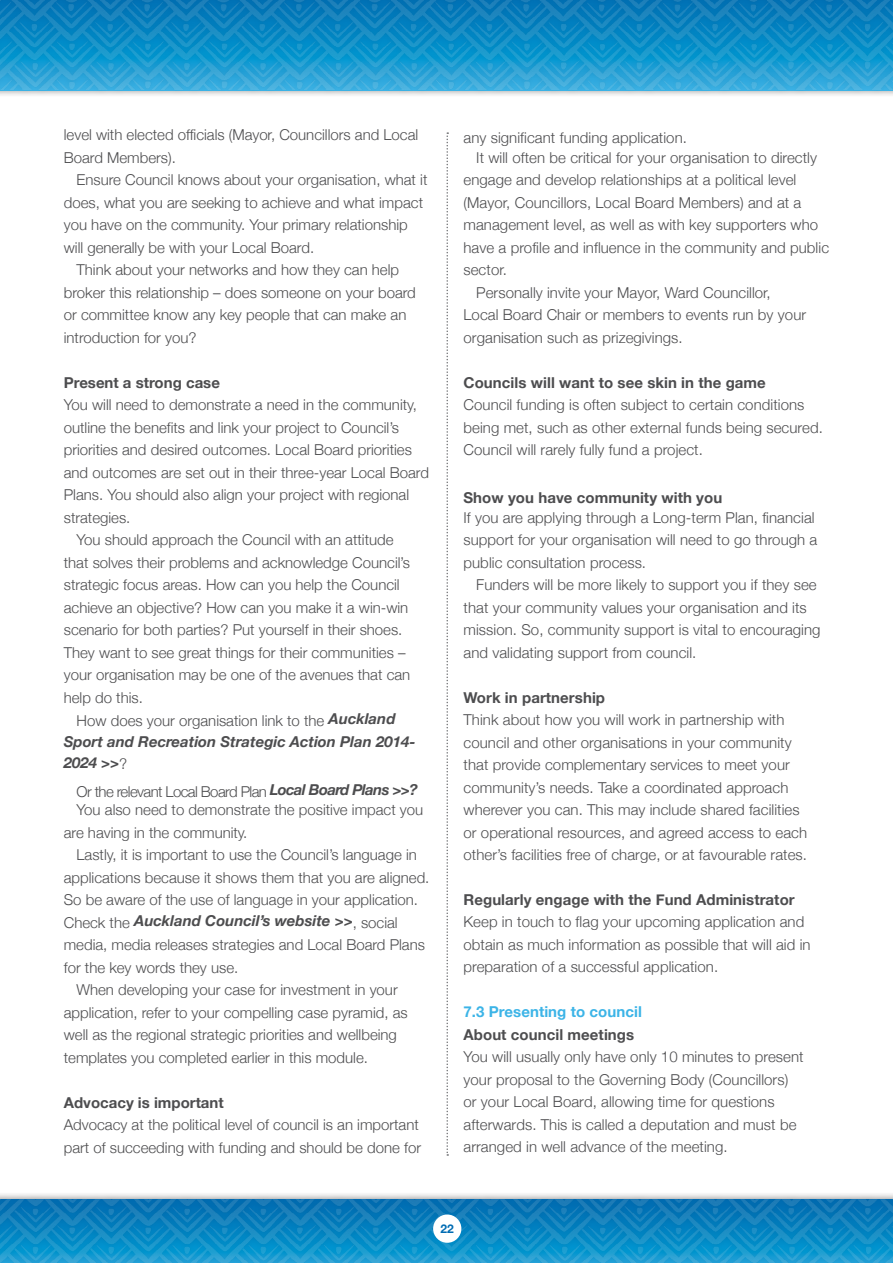
<style>
.page{position:relative;width:893px;height:1263px;background:#fff}
.page>*{position:absolute;margin:0;border:0;box-sizing:border-box;transform-origin:0 0}
.t1{font:300 15px/22.5px "Helvetica Neue";color:#4d4d4f}
.t2{font:700 15px "Helvetica Neue";letter-spacing:.005em;color:#4d4d4f}
.t3{font:italic 700 15px/20.9px "Helvetica Neue";color:#4d4d4f}
.t4{font:700 15px "Helvetica Neue";letter-spacing:.005em;color:#3cb4e7}
.t5{font:700 12px "Helvetica Neue";color:#006cb3}
.s1{font-weight:700;font-style:italic}
.s2{font-weight:300;font-style:normal}
</style>
<div class="page">
<div style="left:0;top:1191px;width:893px;height:72px;background:#000;opacity:.5"></div>
<img style="left:0;top:1199px;width:893px;height:64px">
<div style="left:0;top:0;width:893px;height:98px;background:#000;opacity:.5"></div>
<img style="left:0;top:0;width:893px;height:90px">
<svg style="left:446px;top:132px;width:2px;height:1024px"></svg>
<div style="left:433px;top:1214px;width:28px;height:29px;background:#fff;border-radius:50%"></div>
<p class="t1" style="left:64px;top:123px;width:356px">level with elected officials (Mayor, Councillors and Local<br>Board Members).</p>
<p class="t1" style="left:77px;top:168px;width:352px">Ensure Council knows about your organisation, what it</p>
<p class="t1" style="left:64px;top:190px;width:361px">does, what you are seeking to achieve and what impact</p>
<p class="t1" style="left:64px;top:213px;width:345px">you have on the community. Your primary relationship</p>
<p class="t1" style="left:64px;top:235px;width:252px">will generally be with your Local Board.</p>
<p class="t1" style="left:77px;top:258px;width:324px">Think about your networks and how they can help</p>
<p class="t1" style="left:64px;top:280px;width:354px">broker this relationship – does someone on your board</p>
<p class="t1" style="left:64px;top:303px;width:344px">or committee know any key people that can make an</p>
<p class="t1" style="left:64px;top:325px;width:134px">introduction for you?</p>
<p class="t2" style="left:64px;top:370px;width:158px">Present a strong case</p>
<p class="t1" style="left:64px;top:392px;width:355px">You will need to demonstrate a need in the community,</p>
<p class="t1" style="left:64px;top:415px;width:337px">outline the benefits and link your project to Council’s</p>
<p class="t1" style="left:64px;top:437px;width:350px">priorities and desired outcomes. Local Board priorities</p>
<p class="t1" style="left:64px;top:460px;width:367px">and outcomes are set out in their three-year Local Board</p>
<p class="t1" style="left:64px;top:482px;width:347px">Plans. You should also align your project with regional</p>
<p class="t1" style="left:64px;top:505px;width:68px">strategies.</p>
<p class="t1" style="left:77px;top:527px;width:319px">You should approach the Council with an attitude</p>
<p class="t1" style="left:64px;top:550px;width:348px">that solves their problems and acknowledge Council’s</p>
<p class="t1" style="left:64px;top:572px;width:337px">strategic focus areas. How can you help the Council</p>
<p class="t1" style="left:64px;top:595px;width:346px">achieve an objective? How can you make it a win-win</p>
<p class="t1" style="left:64px;top:617px;width:340px">scenario for both parties? Put yourself in their shoes.</p>
<p class="t1" style="left:64px;top:640px;width:343px">They want to see great things for their communities –</p>
<p class="t1" style="left:64px;top:662px;width:348px">your organisation may be one of the avenues that can</p>
<p class="t1" style="left:64px;top:685px;width:81px">help do this.</p>
<p class="t1" style="left:77px;top:708px;width:320px">How does your organisation link to the <span class="s1">Auckland</span></p>
<p class="t3" style="left:64px;top:731px;width:353px">Sport and Recreation Strategic Action Plan 2014-<br>2024 &gt;&gt;<span class="s2">?</span></p>
<p class="t1" style="left:77px;top:781px;width:348px;line-height:18.3px">Or the relevant Local Board Plan <span class="s1">Local Board Plans &gt;&gt;?<br></span>You also need to demonstrate the positive impact you</p>
<p class="t1" style="left:64px;top:820px;width:185px">are having in the community.</p>
<p class="t1" style="left:77px;top:842px;width:342px">Lastly, it is important to use the Council’s language in</p>
<p class="t1" style="left:64px;top:865px;width:367px">applications because it shows them that you are aligned.</p>
<p class="t1" style="left:64px;top:887px;width:356px">So be aware of the use of language in your application.</p>
<p class="t1" style="left:64px;top:908px;width:363px;line-height:24px">Check the <span class="s1">Auckland Council’s website &gt;&gt;</span>, social media, media releases strategies and Local Board Plans</p>
<p class="t1" style="left:64px;top:955px;width:176px">for the key words they use.</p>
<p class="t1" style="left:77px;top:977px;width:323px">When developing your case for investment in your</p>
<p class="t1" style="left:64px;top:1000px;width:345px">application, refer to your compelling case pyramid, as</p>
<p class="t1" style="left:64px;top:1022px;width:335px">well as the regional strategic priorities and wellbeing</p>
<p class="t1" style="left:64px;top:1045px;width:306px">templates you completed earlier in this module.</p>
<p class="t2" style="left:64px;top:1090px;width:161px">Advocacy is important</p>
<p class="t1" style="left:64px;top:1112px;width:359px">Advocacy at the political level of council is an important part of succeeding with funding and should be done for</p>
<p class="t1" style="left:476px;top:127px;width:342px;line-height:19.8px;text-indent:-13px">any significant funding application.<br>It will often be critical for your organisation to directly</p>
<p class="t1" style="left:463px;top:168px;width:334px">engage and develop relationships at a political level</p>
<p class="t1" style="left:463px;top:190px;width:339px">(Mayor, Councillors, Local Board Members) and at a</p>
<p class="t1" style="left:463px;top:213px;width:356px">management level, as well as with key supporters who</p>
<p class="t1" style="left:463px;top:235px;width:367px">have a profile and influence in the community and public</p>
<p class="t1" style="left:463px;top:258px;width:45px">sector.</p>
<p class="t1" style="left:476px;top:280px;width:296px">Personally invite your Mayor, Ward Councillor,</p>
<p class="t1" style="left:463px;top:303px;width:344px">Local Board Chair or members to events run by your</p>
<p class="t1" style="left:463px;top:325px;width:221px">organisation such as prizegivings.</p>
<p class="t2" style="left:463px;top:370px;width:304px">Councils will want to see skin in the game</p>
<p class="t1" style="left:463px;top:392px;width:361px">Council funding is often subject to certain conditions being met, such as other external funds being secured.<br>Council will rarely fully fund a project.</p>
<p class="t2" style="left:463px;top:486px;width:260px">Show you have community with you</p>
<p class="t1" style="left:463px;top:505px;width:355px">If you are applying through a Long-term Plan, financial support for your organisation will need to go through a public consultation process.</p>
<p class="t1" style="left:463px;top:572px;width:359px;text-indent:13px">Funders will be more likely to support you if they see that your community values your organisation and its mission. So, community support is vital to encouraging and validating support from council.</p>
<p class="t2" style="left:463px;top:685px;width:143px">Work in partnership</p>
<p class="t1" style="left:463px;top:707px;width:345px">Think about how you will work in partnership with council and other organisations in your community that provide complementary services to meet your community’s needs. Take a coordinated approach wherever you can. This may include shared facilities or operational resources, and agreed access to each other’s facilities free of charge, or at favourable rates.</p>
<p class="t2" style="left:463px;top:888px;width:333px">Regularly engage with the Fund Administrator</p>
<p class="t1" style="left:463px;top:910px;width:349px">Keep in touch to flag your upcoming application and obtain as much information as possible that will aid in preparation of a successful application.</p>
<p class="t4" style="left:463px;top:1000px;width:180px">7.3 Presenting to council</p>
<p class="t2" style="left:463px;top:1022px;width:172px">About council meetings</p>
<p class="t1" style="left:463px;top:1044px;width:342px">You will usually only have only 10 minutes to present your proposal to the Governing Body (Councillors) or your Local Board, allowing time for questions afterwards. This is called a deputation and must be arranged in well advance of the meeting.</p>
<p class="t5" style="left:441px;top:1219px;width:15px">22</p>
</div>
